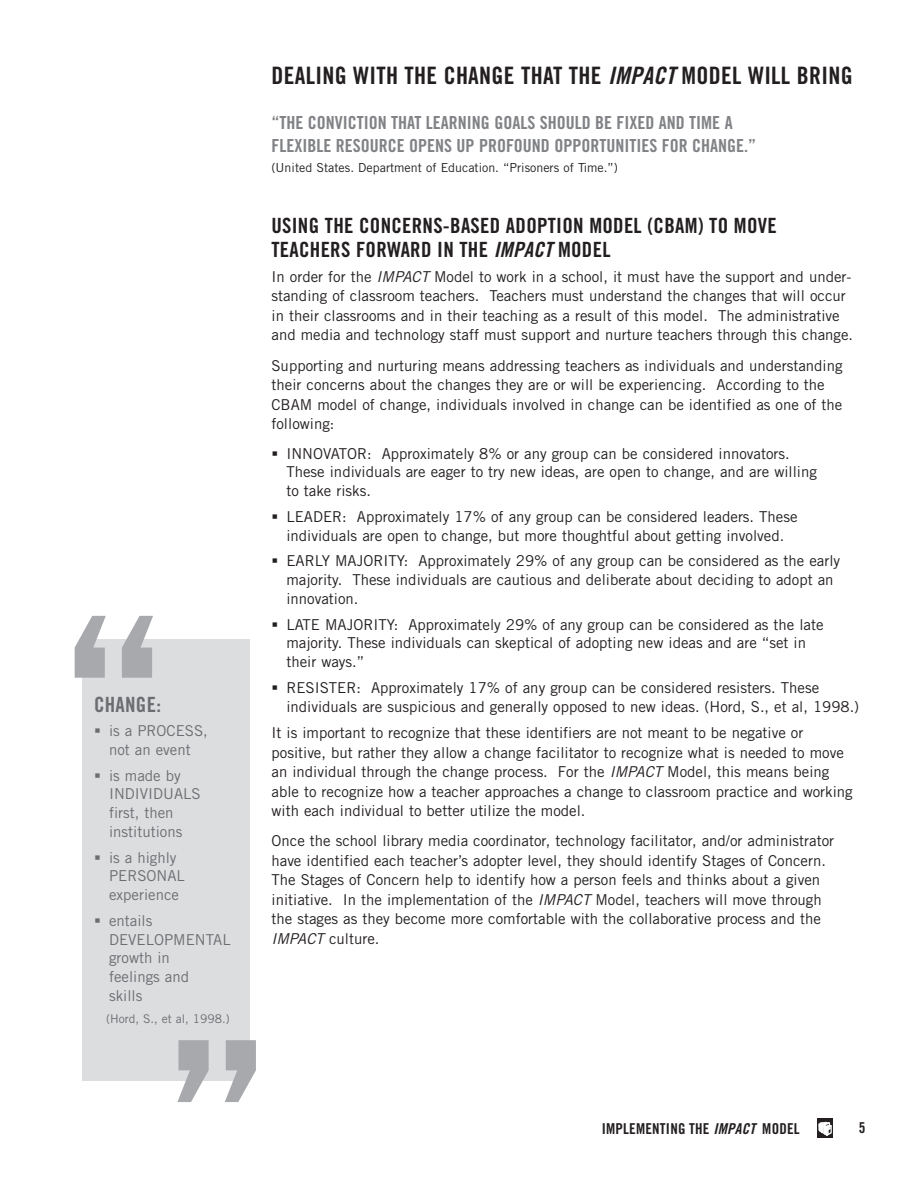
<style>
.page{position:relative;width:918px;height:1188px;background:#fff}
.page>*{position:absolute;margin:0;border:0;box-sizing:border-box;transform-origin:0 0}
.t1{font:255.75px "Trade Gothic Bold Cond Twenty";color:#a8a9ad}
.t2{font:24px "Trade Gothic Bold Cond Twenty";letter-spacing:.015em;color:#231f20}
.t3{font:21px/24px "Trade Gothic Bold Cond Twenty";letter-spacing:.015em;color:#231f20}
.t4{font:21px "Trade Gothic Bold Cond Twenty";letter-spacing:.015em;color:#6c6d70}
.t5{font:18px/22.5px "Trade Gothic Bold Cond Twenty";color:#808285}
.t6{font:15px/19.5px "Trade Gothic";color:#231f20}
.t7{font:15px/18.8px "Trade Gothic";color:#6c6d70}
.t8{font:15px "Trade Gothic Bold Cond Twenty";letter-spacing:.015em;color:#231f20}
.t9{font:12.45px "Trade Gothic";color:#231f20}
.t10{font:12px "Trade Gothic";color:#6c6d70}
.s1{font-family:"Trade Gothic Bold Cond Twenty Obl"}
.s2{font-style:italic}
</style>
<div class="page">
<div style="left:82px;top:639px;width:168px;height:241px;background:#dcdddf"></div>
<svg style="left:817px;top:1118px;width:16px;height:20px"></svg>
<svg style="left:819px;top:1122px;width:12px;height:13px"></svg>
<div style="left:82px;top:864px;width:168px;height:216px;background:#dcdddf"></div>
<h2 class="t2" style="left:272px;top:66px;width:583px">DEALING WITH THE CHANGE THAT THE <span class="s1">IMPACT</span> MODEL WILL BRING</h2>
<p class="t5" style="left:272px;top:113px;width:486px">“THE CONVICTION THAT LEARNING GOALS SHOULD BE FIXED AND TIME A<br>FLEXIBLE RESOURCE OPENS UP PROFOUND OPPORTUNITIES FOR CHANGE.”</p>
<p class="t9" style="left:272px;top:163px;width:348px">(United States. Department of Education. “Prisoners of Time.”)</p>
<h1 class="t1" style="left:57px;top:618px;width:115px">“</h1>
<h3 class="t4" style="left:94px;top:697px;width:68px">CHANGE:</h3>
<p class="t7" style="left:94px;top:723px;width:115px;text-align:center">▪ is a PROCESS, not an event</p>
<p class="t7" style="left:109px;top:767px;width:93px;text-indent:-15px">▪ is made by<br>INDIVIDUALS first, then institutions</p>
<p class="t7" style="left:109px;top:849px;width:77px;text-indent:-15px">▪ is a highly<br>PERSONAL experience</p>
<p class="t7" style="left:109px;top:913px;width:123px;text-indent:-15px">▪ entails<br>DEVELOPMENTAL growth in<br>feelings and<br>skills</p>
<p class="t10" style="left:106px;top:1014px;width:125px">(Hord, S., et al, 1998.)</p>
<h1 class="t1" style="left:160px;top:1040px;width:115px">”</h1>
<h3 class="t3" style="left:272px;top:215px;width:507px">USING THE CONCERNS-BASED ADOPTION MODEL (CBAM) TO MOVE<br>TEACHERS FORWARD IN THE <span class="s1">IMPACT</span> MODEL</h3>
<p class="t6" style="left:272px;top:268px;width:583px">In order for the <span class="s2">IMPACT</span> Model to work in a school, it must have the support and under&shy;standing of classroom teachers. Teachers must understand the changes that will occur in their classrooms and in their teaching as a result of this model. The administrative and media and technology staff must support and nurture teachers through this change.</p>
<p class="t6" style="left:272px;top:357px;width:573px">Supporting and nurturing means addressing teachers as individuals and understanding their concerns about the changes they are or will be experiencing. According to the CBAM model of change, individuals involved in change can be identified as one of the following:</p>
<p class="t6" style="left:286px;top:445px;width:532px;line-height:18.8px;text-indent:-15px">▪ INNOVATOR: Approximately 8% or any group can be considered innovators.<br>These individuals are eager to try new ideas, are open to change, and are willing to take risks.</p>
<p class="t6" style="left:272px;top:509px;width:528px;line-height:18.8px;text-align:center">▪ LEADER: Approximately 17% of any group can be considered leaders. These individuals are open to change, but more thoughtful about getting involved.</p>
<p class="t6" style="left:286px;top:553px;width:555px;line-height:18.8px;text-indent:-15px">▪ EARLY MAJORITY: Approximately 29% of any group can be considered as the early majority. These individuals are cautious and deliberate about deciding to adopt an innovation.</p>
<p class="t6" style="left:286px;top:616px;width:539px;line-height:18.8px;text-indent:-15px">▪ LATE MAJORITY: Approximately 29% of any group can be considered as the late majority. These individuals can skeptical of adopting new ideas and are “set in their ways.”</p>
<p class="t6" style="left:286px;top:680px;width:574px;line-height:18.8px;text-indent:-15px">▪ RESISTER: Approximately 17% of any group can be considered resisters. These individuals are suspicious and generally opposed to new ideas. (Hord, S., et al, 1998.)</p>
<p class="t6" style="left:272px;top:724px;width:583px">It is important to recognize that these identifiers are not meant to be negative or positive, but rather they allow a change facilitator to recognize what is needed to move an individual through the change process. For the <span class="s2">IMPACT</span> Model, this means being able to recognize how a teacher approaches a change to classroom practice and working with each individual to better utilize the model.</p>
<p class="t6" style="left:271px;top:833px;width:564px">Once the school library media coordinator, technology facilitator, and/or administrator have identified each teacher’s adopter level, they should identify Stages of Concern.<br>The Stages of Concern help to identify how a person feels and thinks about a given initiative. In the implementation of the <span class="s2">IMPACT</span> Model, teachers will move through the stages as they become more comfortable with the collaborative process and the <span class="s2">IMPACT</span> culture.</p>
<p class="t8" style="left:602px;top:1123px;width:200px">IMPLEMENTING THE <span class="s1">IMPACT</span> MODEL</p>
<p class="t8" style="left:859px;top:1123px;width:8px">5</p>
</div>
